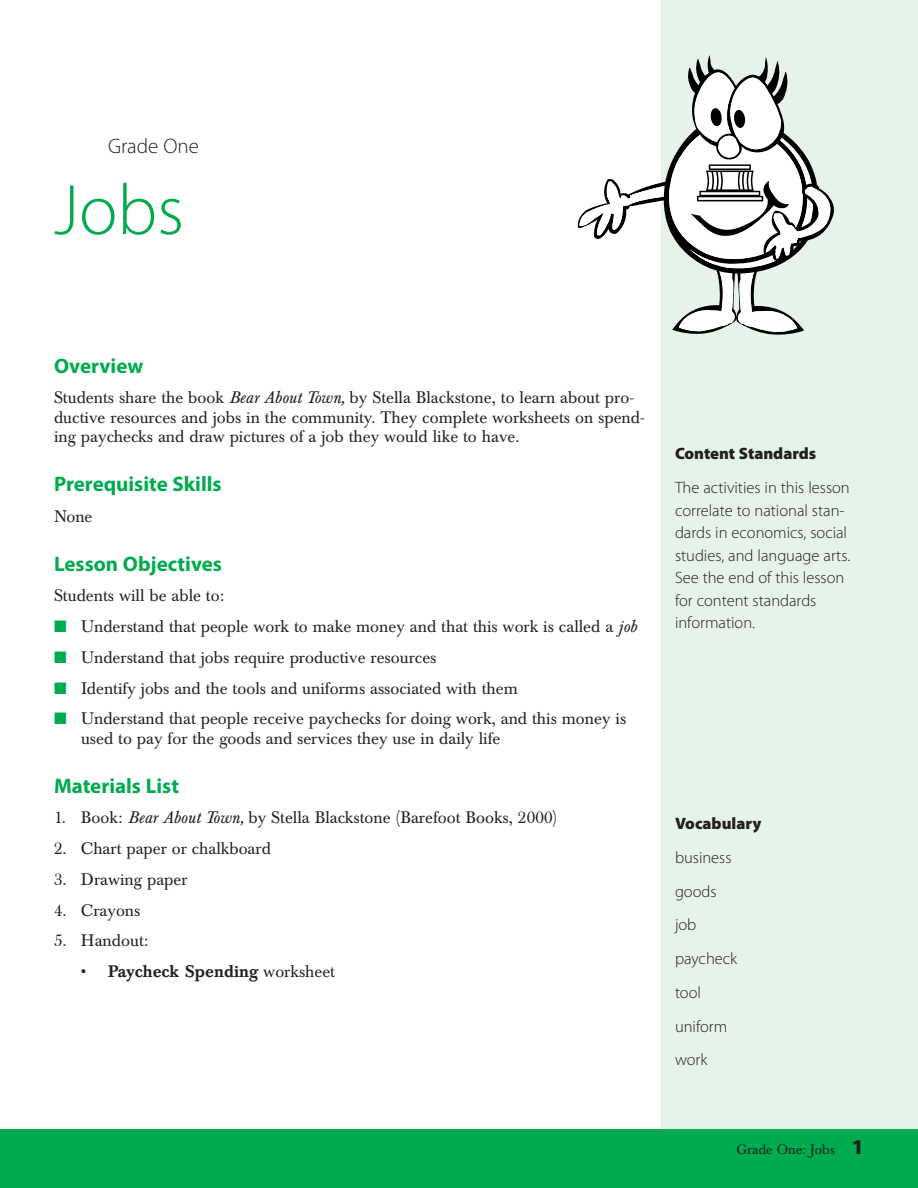
<style>
.page{position:relative;width:918px;height:1188px;background:#fff}
.page>*{position:absolute;margin:0;border:0;box-sizing:border-box;transform-origin:0 0}
.t1{font:300 72px "Myriad Pro";color:#00aa4f}
.t2{font:700 21px "Myriad Pro";color:#00aa4f}
.t3{font:300 21px "Myriad Pro";color:#231f20}
.t4{font:16.5px/19.5px "Baskerville BE";color:#231f20}
.t5{font:300 16.5px/22.5px "Myriad Pro";color:#231f20}
.t6{font:500 16.5px "Baskerville BE";color:#231f20}
.t7{font:900 16.5px "Myriad Pro";color:#231f20}
.t8{font:13.5px "Baskerville BE";color:#231f20}
.s1{font-style:italic}
.s2{color:#00aa4f}
.s3{font-weight:400}
.s4{font-family:"Myriad Pro";font-weight:900;font-size:21px}
</style>
<div class="page">
<div style="left:662px;top:0;width:256px;height:1188px;background:#e5f3e8"></div>
<div style="left:0;top:1130px;width:918px;height:58px;background:#00aa4f"></div>
<svg style="left:578px;top:55px;width:256px;height:280px"></svg>
<p class="t3" style="left:108px;top:138px;width:93px">Grade One</p>
<h1 class="t1" style="left:54px;top:183px;width:132px">Jobs</h1>
<p class="t2" style="left:54px;top:358px;width:91px">Overview</p>
<p class="t4" style="left:54px;top:390px;width:592px">Students share the book <span class="s1">Bear About Town,</span> by Stella Blackstone, to learn about pro&shy;ductive resources and jobs in the community. They complete worksheets on spend&shy;ing paychecks and draw pictures of a job they would like to have.</p>
<p class="t2" style="left:54px;top:476px;width:169px">Prerequisite Skills</p>
<p class="t4" style="left:54px;top:508px;width:40px">None</p>
<p class="t2" style="left:54px;top:556px;width:170px">Lesson Objectives</p>
<p class="t4" style="left:54px;top:588px;width:172px">Students will be able to:</p>
<p class="t4" style="left:54px;top:619px;width:584px"><span class="s2">■</span> Understand that people work to make money and that this work is called a <span class="s1">job</span></p>
<p class="t4" style="left:54px;top:649px;width:384px"><span class="s2">■</span> Understand that jobs require productive resources</p>
<p class="t4" style="left:54px;top:680px;width:465px"><span class="s2">■</span> Identify jobs and the tools and uniforms associated with them</p>
<p class="t4" style="left:81px;top:711px;width:547px;text-indent:-27px"><span class="s2">■</span> Understand that people receive paychecks for doing work, and this money is used to pay for the goods and services they use in daily life</p>
<p class="t2" style="left:54px;top:778px;width:127px">Materials List</p>
<p class="t4" style="left:54px;top:810px;width:505px">1. Book: <span class="s1">Bear About Town,</span> by Stella Blackstone (Barefoot Books, 2000)</p>
<p class="t4" style="left:54px;top:841px;width:219px">2. Chart paper or chalkboard</p>
<p class="t4" style="left:54px;top:871px;width:135px">3. Drawing paper</p>
<p class="t4" style="left:54px;top:902px;width:88px">4. Crayons</p>
<p class="t4" style="left:54px;top:933px;width:96px">5. Handout:</p>
<p class="t6" style="left:81px;top:965px;width:256px"><span class="s3">•</span> Paycheck Spending <span class="s3">worksheet</span></p>
<p class="t7" style="left:675px;top:448px;width:143px">Content Standards</p>
<p class="t5" style="left:675px;top:478px;width:177px">The activities in this lesson correlate to national stan&shy;dards in economics, social studies, and language arts.<br>See the end of this lesson for content standards information.</p>
<p class="t7" style="left:675px;top:817px;width:88px">Vocabulary</p>
<p class="t5" style="left:675px;top:842px;width:64px;line-height:33.8px">business goods job paycheck tool uniform work</p>
<p class="t8" style="left:736px;top:1144px;width:129px">Grade One: Jobs <span class="s4">1</span></p>
</div>
